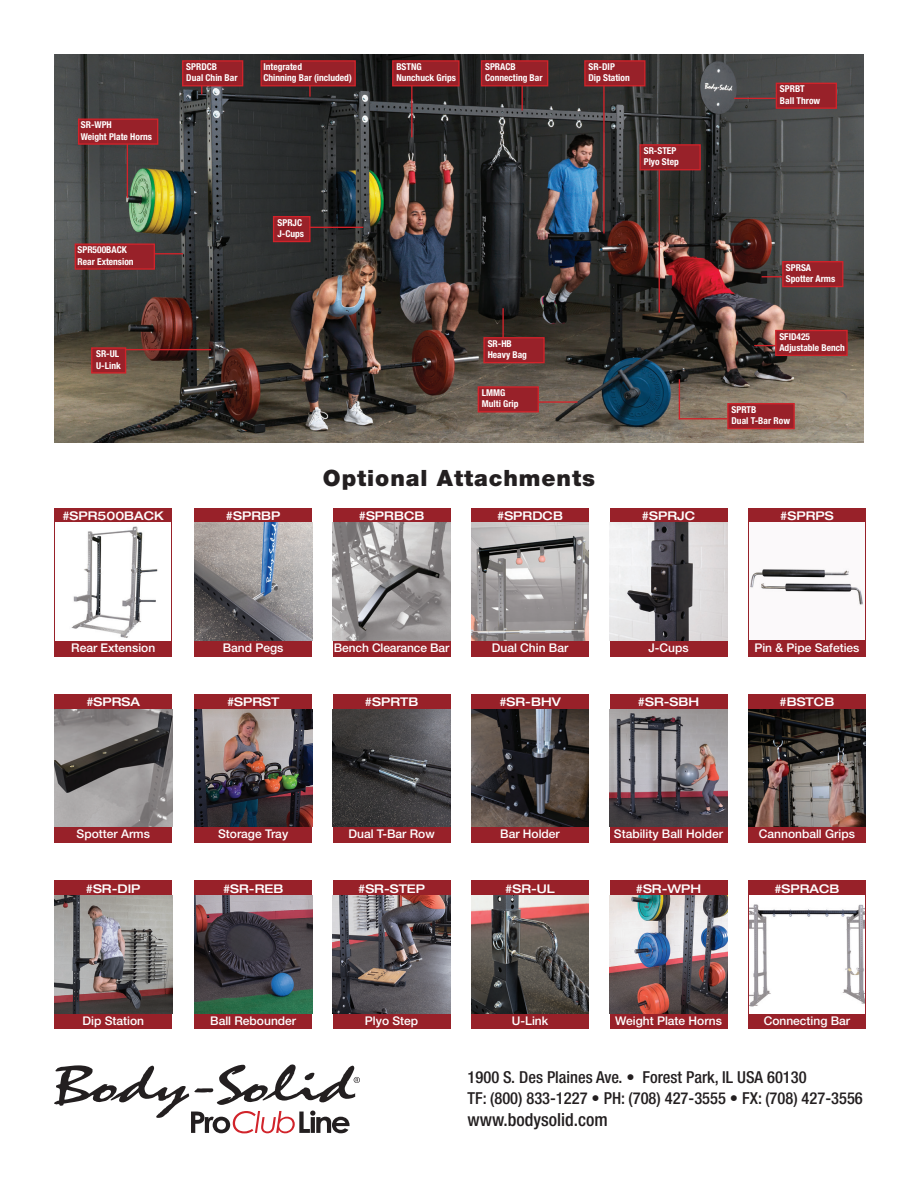
<style>
.page{position:relative;width:918px;height:1188px;background:#fff}
.page>*{position:absolute;margin:0;border:0;box-sizing:border-box;transform-origin:0 0}
.t1{font:900 22.5px "Helvetica Neue LT Std";letter-spacing:.04em;color:#231f20}
.t2{font:500 condensed 18px "Helvetica Neue LT Std";color:#231f20}
.t3{font:500 condensed 16.5px/21.6px "Helvetica Neue LT Std";color:#231f20}
.t4{font:500 12px "Helvetica Neue LT Std";color:#fff}
.t5{font:500 expanded 12px "Helvetica Neue LT Std";color:#fff}
.t6{font:700 condensed 9.45px/11.4px "Helvetica Neue LT Std";color:#fff}
</style>
<div class="page">
<img style="left:54px;top:54px;width:810px;height:388px">
<div style="left:54px;top:508px;width:118px;height:149px;background:#982129"></div>
<img style="left:56px;top:523px;width:114px;height:118px">
<div style="left:54px;top:694px;width:118px;height:149px;background:#982129"></div>
<img style="left:54px;top:709px;width:118px;height:118px">
<div style="left:54px;top:880px;width:118px;height:149px;background:#982129"></div>
<img style="left:54px;top:895px;width:118px;height:118px">
<div style="left:194px;top:508px;width:118px;height:149px;background:#982129"></div>
<img style="left:194px;top:523px;width:118px;height:118px">
<div style="left:194px;top:694px;width:118px;height:149px;background:#982129"></div>
<img style="left:194px;top:709px;width:118px;height:118px">
<div style="left:333px;top:508px;width:118px;height:149px;background:#982129"></div>
<img style="left:333px;top:523px;width:118px;height:118px">
<div style="left:333px;top:694px;width:118px;height:149px;background:#982129"></div>
<img style="left:333px;top:709px;width:118px;height:118px">
<div style="left:194px;top:880px;width:118px;height:149px;background:#982129"></div>
<img style="left:194px;top:895px;width:118px;height:118px">
<div style="left:471px;top:508px;width:118px;height:149px;background:#982129"></div>
<img style="left:471px;top:523px;width:118px;height:118px">
<div style="left:471px;top:694px;width:118px;height:149px;background:#982129"></div>
<img style="left:471px;top:709px;width:118px;height:118px">
<div style="left:333px;top:880px;width:118px;height:149px;background:#982129"></div>
<img style="left:333px;top:895px;width:118px;height:118px">
<div style="left:610px;top:508px;width:117px;height:149px;background:#982129"></div>
<img style="left:610px;top:523px;width:117px;height:118px">
<div style="left:610px;top:694px;width:117px;height:149px;background:#982129"></div>
<img style="left:610px;top:709px;width:117px;height:118px">
<div style="left:471px;top:880px;width:118px;height:149px;background:#982129"></div>
<img style="left:471px;top:895px;width:118px;height:118px">
<div style="left:748px;top:508px;width:118px;height:149px;background:#982129"></div>
<img style="left:750px;top:523px;width:114px;height:116px">
<div style="left:748px;top:880px;width:118px;height:149px;background:#982129"></div>
<img style="left:750px;top:895px;width:114px;height:118px">
<div style="left:748px;top:694px;width:118px;height:149px;background:#982129"></div>
<img style="left:748px;top:709px;width:118px;height:118px">
<div style="left:610px;top:880px;width:117px;height:149px;background:#982129"></div>
<img style="left:610px;top:895px;width:117px;height:118px">
<div style="left:776px;top:83px;width:61px;height:26px;background:#982129;border:1px solid #d1232a"></div>
<hr style="left:734px;top:98px;width:42px;height:1px;background:#d1232a">
<div style="left:775px;top:330px;width:73px;height:26px;background:#982129;border:1px solid #d1232a"></div>
<svg style="left:754px;top:345px;width:22px;height:1px"></svg>
<div style="left:782px;top:261px;width:61px;height:26px;background:#982129;border:1px solid #d1232a"></div>
<svg style="left:762px;top:276px;width:20px;height:1px"></svg>
<div style="left:727px;top:403px;width:68px;height:26px;background:#982129;border:1px solid #d1232a"></div>
<hr style="left:679px;top:418px;width:48px;height:1px;background:#d1232a">
<hr style="left:679px;top:379px;width:1px;height:40px;background:#d1232a">
<div style="left:640px;top:144px;width:61px;height:26px;background:#982129;border:1px solid #d1232a"></div>
<hr style="left:659px;top:170px;width:1px;height:143px;background:#d1232a">
<div style="left:584px;top:60px;width:62px;height:26px;background:#982129;border:1px solid #d1232a"></div>
<hr style="left:603px;top:86px;width:2px;height:147px;background:#d1232a">
<div style="left:261px;top:60px;width:95px;height:26px;background:#982129;border:1px solid #d1232a"></div>
<svg style="left:309px;top:86px;width:2px;height:11px"></svg>
<div style="left:273px;top:216px;width:38px;height:26px;background:#982129;border:1px solid #d1232a"></div>
<hr style="left:309px;top:227px;width:54px;height:1px;background:#d1232a">
<div style="left:91px;top:347px;width:35px;height:27px;background:#982129;border:1px solid #d1232a"></div>
<hr style="left:125px;top:349px;width:86px;height:1px;background:#d1232a">
<div style="left:75px;top:243px;width:80px;height:27px;background:#982129;border:1px solid #d1232a"></div>
<svg style="left:155px;top:253px;width:28px;height:1px"></svg>
<svg style="left:54px;top:1064px;width:306px;height:69px"></svg>
<hr style="left:502px;top:308px;width:2px;height:33px;background:#d1232a">
<div style="left:483px;top:337px;width:62px;height:26px;background:#982129;border:1px solid #d1232a"></div>
<div style="left:478px;top:386px;width:61px;height:27px;background:#982129;border:1px solid #d1232a"></div>
<hr style="left:539px;top:401px;width:39px;height:2px;background:#d1232a">
<div style="left:78px;top:119px;width:80px;height:26px;background:#982129;border:1px solid #d1232a"></div>
<hr style="left:127px;top:144px;width:1px;height:54px;background:#d1232a">
<div style="left:182px;top:60px;width:61px;height:26px;background:#982129;border:1px solid #d1232a"></div>
<div style="left:392px;top:60px;width:68px;height:26px;background:#982129;border:1px solid #d1232a"></div>
<hr style="left:411px;top:86px;width:2px;height:51px;background:#d1232a">
<div style="left:481px;top:60px;width:67px;height:26px;background:#982129;border:1px solid #d1232a"></div>
<svg style="left:522px;top:86px;width:1px;height:24px"></svg>
<p class="t6" style="left:81px;top:119px;width:73px">SR-WPH<br>Weight Plate Horns</p>
<p class="t6" style="left:78px;top:244px;width:58px">SPR500BACK<br>Rear Extension</p>
<p class="t6" style="left:186px;top:61px;width:53px">SPRDCB<br>Dual Chin Bar</p>
<p class="t6" style="left:396px;top:61px;width:61px">BSTNG<br>Nunchuck Grips</p>
<p class="t6" style="left:485px;top:61px;width:59px">SPRACB<br>Connecting Bar</p>
<p class="t6" style="left:263px;top:61px;width:90px">Integrated<br>Chinning Bar (included)</p>
<p class="t6" style="left:278px;top:217px;width:28px">SPRJC<br>J-Cups</p>
<p class="t6" style="left:588px;top:61px;width:43px">SR-DIP<br>Dip Station</p>
<p class="t6" style="left:644px;top:145px;width:37px">SR-STEP<br>Plyo Step</p>
<p class="t6" style="left:96px;top:348px;width:26px">SR-UL<br>U-Link</p>
<p class="t5" style="left:62px;top:508px;width:103px">#SPR500BACK</p>
<p class="t5" style="left:226px;top:508px;width:56px">#SPRBP</p>
<p class="t6" style="left:488px;top:338px;width:41px">SR-HB<br>Heavy Bag</p>
<p class="t6" style="left:482px;top:387px;width:38px">LMMG<br>Multi Grip</p>
<h1 class="t1" style="left:323px;top:465px;width:274px">Optional Attachments</h1>
<p class="t5" style="left:359px;top:508px;width:67px">#SPRBCB</p>
<p class="t5" style="left:497px;top:508px;width:67px">#SPRDCB</p>
<p class="t5" style="left:642px;top:508px;width:55px">#SPRJC</p>
<p class="t6" style="left:780px;top:83px;width:42px">SPRBT<br>Ball Throw</p>
<p class="t6" style="left:786px;top:262px;width:51px">SPRSA<br>Spotter Arms</p>
<p class="t6" style="left:779px;top:330px;width:67px">SFID425<br>Adjustable Bench</p>
<p class="t6" style="left:732px;top:404px;width:60px">SPRTB<br>Dual T-Bar Row</p>
<p class="t5" style="left:780px;top:508px;width:55px">#SPRPS</p>
<p class="t4" style="left:71px;top:641px;width:86px">Rear Extension</p>
<p class="t5" style="left:86px;top:694px;width:55px">#SPRSA</p>
<p class="t4" style="left:223px;top:641px;width:62px">Band Pegs</p>
<p class="t5" style="left:227px;top:694px;width:54px">#SPRST</p>
<p class="t4" style="left:334px;top:641px;width:117px">Bench Clearance Bar</p>
<p class="t5" style="left:365px;top:694px;width:55px">#SPRTB</p>
<p class="t4" style="left:492px;top:641px;width:78px">Dual Chin Bar</p>
<p class="t5" style="left:499px;top:694px;width:63px">#SR-BHV</p>
<p class="t4" style="left:648px;top:641px;width:42px">J-Cups</p>
<p class="t5" style="left:638px;top:694px;width:63px">#SR-SBH</p>
<p class="t4" style="left:754px;top:641px;width:107px">Pin &amp; Pipe Safeties</p>
<p class="t5" style="left:780px;top:694px;width:56px">#BSTCB</p>
<p class="t4" style="left:77px;top:827px;width:75px">Spotter Arms</p>
<p class="t4" style="left:218px;top:827px;width:72px">Storage Tray</p>
<p class="t4" style="left:349px;top:827px;width:88px">Dual T-Bar Row</p>
<p class="t4" style="left:500px;top:827px;width:61px">Bar Holder</p>
<p class="t4" style="left:614px;top:827px;width:111px">Stability Ball Holder</p>
<p class="t4" style="left:759px;top:827px;width:98px">Cannonball Grips</p>
<p class="t5" style="left:86px;top:881px;width:56px">#SR-DIP</p>
<p class="t5" style="left:223px;top:881px;width:62px">#SR-REB</p>
<p class="t5" style="left:358px;top:881px;width:68px">#SR-STEP</p>
<p class="t5" style="left:505px;top:881px;width:51px">#SR-UL</p>
<p class="t5" style="left:636px;top:881px;width:67px">#SR-WPH</p>
<p class="t5" style="left:774px;top:881px;width:67px">#SPRACB</p>
<p class="t4" style="left:82px;top:1013px;width:63px">Dip Station</p>
<p class="t4" style="left:210px;top:1013px;width:87px">Ball Rebounder</p>
<p class="t4" style="left:365px;top:1013px;width:55px">Plyo Step</p>
<p class="t4" style="left:512px;top:1013px;width:38px">U-Link</p>
<p class="t4" style="left:615px;top:1013px;width:108px">Weight Plate Horns</p>
<p class="t4" style="left:764px;top:1013px;width:88px">Connecting Bar</p>
<h3 class="t3" style="left:468px;top:1066px;width:397px">1900 S. Des Plaines Ave. • Forest Park, IL USA 60130<br>TF: (800) 833-1227 • PH: (708) 427-3555 • FX: (708) 427-3556</h3>
<h2 class="t2" style="left:468px;top:1109px;width:142px">www.bodysolid.com</h2>
</div>
